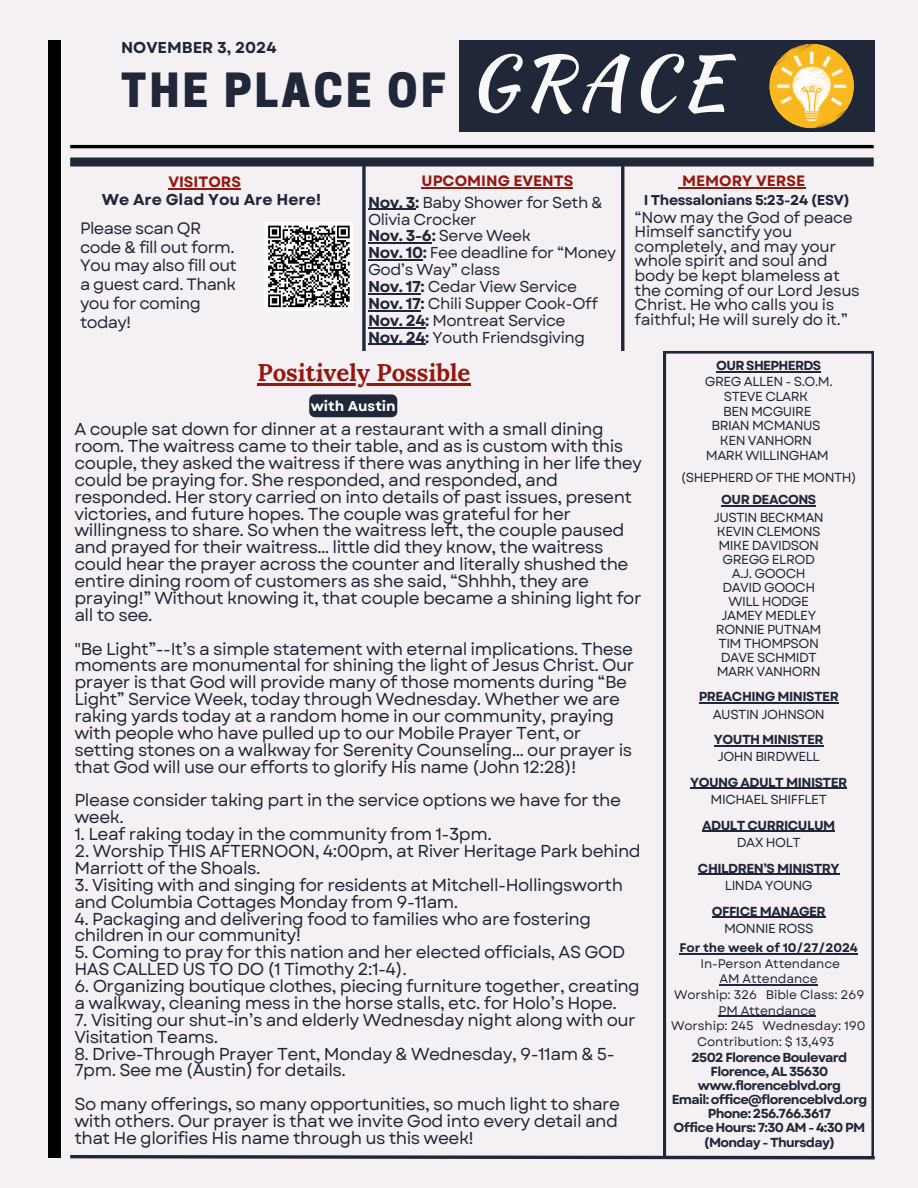
<style>
.page{position:relative;width:918px;height:1188px;background:#f5f0f3}
.page>*{position:absolute;margin:0;border:0;box-sizing:border-box;transform-origin:0 0}
.t1{font:73.2px "Kaushan Script";letter-spacing:.075em;color:#f9f9f9}
.t2{font:800 44.25px "Cooper Hewitt";letter-spacing:.075em;color:#202738}
.t3{font:700 24px "Lora";color:#95160c}
.t4{font:17.25px/16.8px "Garet";letter-spacing:-.03em;color:#202738}
.t5{font:16.5px/18.9px "Garet";letter-spacing:-.035em;color:#202738}
.t6{font:15.75px/14.7px "Garet";letter-spacing:-.02em;color:#202738}
.t7{font:700 15.75px "Garet";color:#202738}
.t8{font:700 15px "Garet";color:#95160c}
.t9{font:700 14.25px "Garet";letter-spacing:-.03em;color:#202738}
.t10{font:700 14.25px "Garet";color:#fff}
.t11{font:13.05px "Garet";letter-spacing:-.04em;color:#202738}
.t12{font:700 13.05px "Garet";letter-spacing:-.05em;color:#202738}
.t13{font:12.45px "Garet";letter-spacing:-.01em;color:#202738}
.t14{font:700 12.45px "Garet";letter-spacing:-.01em;color:#202738}
.s1{font-weight:700}
</style>
<div class="page">
<hr style="left:70px;top:145px;width:804px;height:3px;background:#000">
<div style="left:70px;top:158px;width:804px;height:8px;background:#202738"></div>
<svg style="left:664px;top:351px;width:210px;height:802px"></svg>
<div style="left:48px;top:40px;width:13px;height:1118px;background:#000"></div>
<hr style="left:621px;top:163px;width:3px;height:188px;background:#202738">
<svg style="left:362px;top:166px;width:4px;height:185px"></svg>
<div style="left:265px;top:222px;width:88px;height:89px;background:#fff"></div>
<svg style="left:268px;top:225px;width:82px;height:83px"></svg>
<svg style="left:70px;top:1153px;width:805px;height:7px"></svg>
<svg style="left:459px;top:40px;width:416px;height:91px;background:#403e3c"></svg>
<hr style="left:721px;top:505px;width:95px;height:1px;background:#202738">
<hr style="left:699px;top:702px;width:139px;height:1px;background:#202738">
<hr style="left:714px;top:745px;width:109px;height:1px;background:#202738">
<hr style="left:690px;top:788px;width:93px;height:1px;background:#202738">
<hr style="left:783px;top:788px;width:64px;height:1px;background:#202738">
<hr style="left:702px;top:831px;width:133px;height:1px;background:#202738">
<hr style="left:698px;top:873px;width:141px;height:2px;background:#202738">
<hr style="left:712px;top:916px;width:113px;height:2px;background:#202738">
<hr style="left:168px;top:188px;width:73px;height:1px;background:#95160c">
<hr style="left:716px;top:371px;width:105px;height:1px;background:#202738">
<hr style="left:680px;top:953px;width:178px;height:1px;background:#202738">
<hr style="left:720px;top:984px;width:98px;height:1px;background:#202738">
<hr style="left:718px;top:1016px;width:98px;height:1px;background:#202738">
<hr style="left:682px;top:187px;width:123px;height:2px;background:#95160c">
<hr style="left:368px;top:209px;width:47px;height:1px;background:#202738">
<hr style="left:368px;top:243px;width:64px;height:1px;background:#202738">
<hr style="left:368px;top:259px;width:55px;height:2px;background:#202738">
<hr style="left:368px;top:293px;width:53px;height:1px;background:#202738">
<hr style="left:368px;top:310px;width:53px;height:1px;background:#202738">
<hr style="left:368px;top:327px;width:57px;height:1px;background:#202738">
<hr style="left:368px;top:344px;width:57px;height:1px;background:#202738">
<hr style="left:422px;top:187px;width:151px;height:2px;background:#95160c">
<hr style="left:257px;top:383px;width:214px;height:2px;background:#95160c">
<div style="left:309px;top:394px;width:88px;height:23px;background:#202738"></div>
<p class="t7" style="left:121px;top:36px;width:157px">NOVEMBER 3, 2024</p>
<p class="t2" style="left:121px;top:73px;width:326px">THE PLACE OF</p>
<p class="t1" style="left:468px;top:28px;width:258px">GRACE</p>
<p class="t8" style="left:168px;top:171px;width:74px">VISITORS</p>
<p class="t7" style="left:102px;top:188px;width:221px">We Are Glad You Are Here!</p>
<p class="t5" style="left:80px;top:218px;width:158px">Please scan QR code &amp; fill out form.<br>You may also fill out a guest card. Thank you for coming today!</p>
<p class="t8" style="left:422px;top:170px;width:153px">UPCOMING EVENTS</p>
<p class="t8" style="left:682px;top:170px;width:125px">MEMORY VERSE</p>
<p class="t6" style="left:368px;top:195px;width:236px"><span class="s1">Nov. 3:</span> Baby Shower for Seth &amp;</p>
<p class="t9" style="left:644px;top:190px;width:208px">I Thessalonians 5:23-24 (ESV)</p>
<p class="t6" style="left:368px;top:211px;width:249px;line-height:16.8px">Olivia Crocker<br><span class="s1">Nov. 3-6:</span> Serve Week<br><span class="s1">Nov. 10:</span> Fee deadline for “Money<br>God’s Way” class<br><span class="s1">Nov. 17:</span> Cedar View Service<br><span class="s1">Nov. 17:</span> Chili Supper Cook-Off<br><span class="s1">Nov. 24:</span> Montreat Service<br><span class="s1">Nov. 24:</span> Youth Friendsgiving</p>
<p class="t6" style="left:635px;top:210px;width:227px">“Now may the God of peace<br>Himself sanctify you completely, and may your whole spirit and soul and body be kept blameless at the coming of our Lord Jesus<br>Christ. He who calls you is faithful; He will surely do it.”</p>
<h6 class="t3" style="left:257px;top:357px;width:215px">Positively Possible</h6>
<h6 class="t10" style="left:311px;top:396px;width:87px">with Austin</h6>
<h1 class="t4" style="left:74px;top:421px;width:569px">A couple sat down for dinner at a restaurant with a small dining room. The waitress came to their table, and as is custom with this couple, they asked the waitress if there was anything in her life they could be praying for. She responded, and responded, and responded. Her story carried on into details of past issues, present victories, and future hopes. The couple was grateful for her willingness to share. So when the waitress left, the couple paused and prayed for their waitress… little did they know, the waitress could hear the prayer across the counter and literally shushed the entire dining room of customers as she said, “Shhhh, they are praying!” Without knowing it, that couple became a shining light for all to see.</h1>
<h4 class="t4" style="left:74px;top:640px;width:562px">"Be Light”--It’s a simple statement with eternal implications. These moments are monumental for shining the light of Jesus Christ. Our prayer is that God will provide many of those moments during “Be Light” Service Week, today through Wednesday. Whether we are raking yards today at a random home in our community, praying with people who have pulled up to our Mobile Prayer Tent, or setting stones on a walkway for Serenity Counseling… our prayer is that God will use our efforts to glorify His name (John 12:28)!</h4>
<p class="t4" style="left:74px;top:792px;width:548px">Please consider taking part in the service options we have for the week.</p>
<p class="t4" style="left:74px;top:826px;width:419px">1. Leaf raking today in the community from 1-3pm.</p>
<p class="t4" style="left:74px;top:843px;width:568px">2. Worship THIS AFTERNOON, 4:00pm, at River Heritage Park behind<br>Marriott of the Shoals.</p>
<p class="t4" style="left:74px;top:876px;width:550px">3. Visiting with and singing for residents at Mitchell-Hollingsworth and Columbia Cottages Monday from 9-11am.</p>
<p class="t4" style="left:74px;top:910px;width:518px">4. Packaging and delivering food to families who are fostering children in our community!</p>
<p class="t4" style="left:74px;top:944px;width:552px">5. Coming to pray for this nation and her elected officials, AS GOD<br>HAS CALLED US TO DO (1 Timothy 2:1-4).</p>
<p class="t4" style="left:74px;top:978px;width:567px">6. Organizing boutique clothes, piecing furniture together, creating a walkway, cleaning mess in the horse stalls, etc. for Holo’s Hope.</p>
<p class="t4" style="left:74px;top:1011px;width:563px">7. Visiting our shut-in’s and elderly Wednesday night along with our<br>Visitation Teams.</p>
<p class="t4" style="left:74px;top:1045px;width:542px">8. Drive-Through Prayer Tent, Monday &amp; Wednesday, 9-11am &amp; 5-<br>7pm. See me (Austin) for details.</p>
<h2 class="t4" style="left:74px;top:1096px;width:547px">So many offerings, so many opportunities, so much light to share with others. Our prayer is that we invite God into every detail and that He glorifies His name through us this week!</h2>
<p class="t12" style="left:716px;top:356px;width:107px">OUR SHEPHERDS</p>
<p class="t11" style="left:705px;top:372px;width:129px">GREG ALLEN - S.O.M.</p>
<p class="t11" style="left:724px;top:387px;width:86px">STEVE CLARK</p>
<p class="t11" style="left:723px;top:402px;width:90px">BEN MCGUIRE</p>
<h5 class="t11" style="left:711px;top:416px;width:111px">BRIAN MCMANUS</h5>
<p class="t11" style="left:720px;top:431px;width:94px">KEN VANHORN</p>
<h6 class="t11" style="left:706px;top:446px;width:124px">MARK WILLINGHAM</h6>
<h6 class="t11" style="left:681px;top:468px;width:177px">(SHEPHERD OF THE MONTH)</h6>
<h6 class="t12" style="left:721px;top:490px;width:97px">OUR DEACONS</h6>
<p class="t11" style="left:714px;top:508px;width:112px">JUSTIN BECKMAN</p>
<p class="t11" style="left:717px;top:522px;width:105px">KEVIN CLEMONS</p>
<p class="t11" style="left:718px;top:536px;width:102px">MIKE DAVIDSON</p>
<p class="t11" style="left:723px;top:550px;width:94px">GREGG ELROD</p>
<p class="t11" style="left:732px;top:564px;width:75px">A.J. GOOCH</p>
<p class="t11" style="left:722px;top:578px;width:94px">DAVID GOOCH</p>
<p class="t11" style="left:728px;top:592px;width:82px">WILL HODGE</p>
<p class="t11" style="left:721px;top:606px;width:96px">JAMEY MEDLEY</p>
<p class="t11" style="left:716px;top:620px;width:107px">RONNIE PUTNAM</p>
<p class="t11" style="left:719px;top:634px;width:102px">TIM THOMPSON</p>
<p class="t11" style="left:721px;top:648px;width:98px">DAVE SCHMIDT</p>
<p class="t11" style="left:717px;top:662px;width:105px">MARK VANHORN</p>
<p class="t12" style="left:699px;top:687px;width:142px">PREACHING MINISTER</p>
<p class="t11" style="left:713px;top:705px;width:113px">AUSTIN JOHNSON</p>
<p class="t12" style="left:714px;top:730px;width:111px">YOUTH MINISTER</p>
<h3 class="t11" style="left:718px;top:747px;width:104px">JOHN BIRDWELL</h3>
<p class="t12" style="left:690px;top:773px;width:159px">YOUNG ADULT MINISTER</p>
<p class="t11" style="left:711px;top:790px;width:118px">MICHAEL SHIFFLET</p>
<p class="t12" style="left:702px;top:816px;width:135px">ADULT CURRICULUM</p>
<p class="t11" style="left:737px;top:833px;width:65px">DAX HOLT</p>
<p class="t12" style="left:698px;top:859px;width:143px">CHILDREN’S MINISTRY</p>
<p class="t11" style="left:725px;top:876px;width:89px">LINDA YOUNG</p>
<p class="t12" style="left:712px;top:902px;width:116px">OFFICE MANAGER</p>
<p class="t11" style="left:724px;top:919px;width:91px">MONNIE ROSS</p>
<p class="t14" style="left:680px;top:939px;width:180px">For the week of 10/27/2024</p>
<p class="t13" style="left:700px;top:954px;width:141px">In-Person Attendance</p>
<p class="t13" style="left:720px;top:970px;width:100px">AM Attendance</p>
<p class="t13" style="left:674px;top:986px;width:192px">Worship: 326 Bible Class: 269</p>
<p class="t13" style="left:718px;top:1001px;width:99px">PM Attendance</p>
<p class="t13" style="left:671px;top:1017px;width:196px">Worship: 245 Wednesday: 190</p>
<p class="t13" style="left:697px;top:1032px;width:139px">Contribution: $ 13,493</p>
<p class="t12" style="left:692px;top:1048px;width:157px">2502 Florence Boulevard</p>
<p class="t12" style="left:711px;top:1062px;width:119px">Florence, AL 35630</p>
<p class="t12" style="left:698px;top:1076px;width:145px">www.florenceblvd.org</p>
<p class="t12" style="left:672px;top:1090px;width:197px">Email: office@florenceblvd.org</p>
<p class="t12" style="left:708px;top:1104px;width:125px">Phone: 256.766.3617</p>
<p class="t12" style="left:674px;top:1118px;width:193px">Office Hours: 7:30 AM - 4:30 PM</p>
<p class="t12" style="left:704px;top:1133px;width:133px">(Monday - Thursday)</p>
</div>
